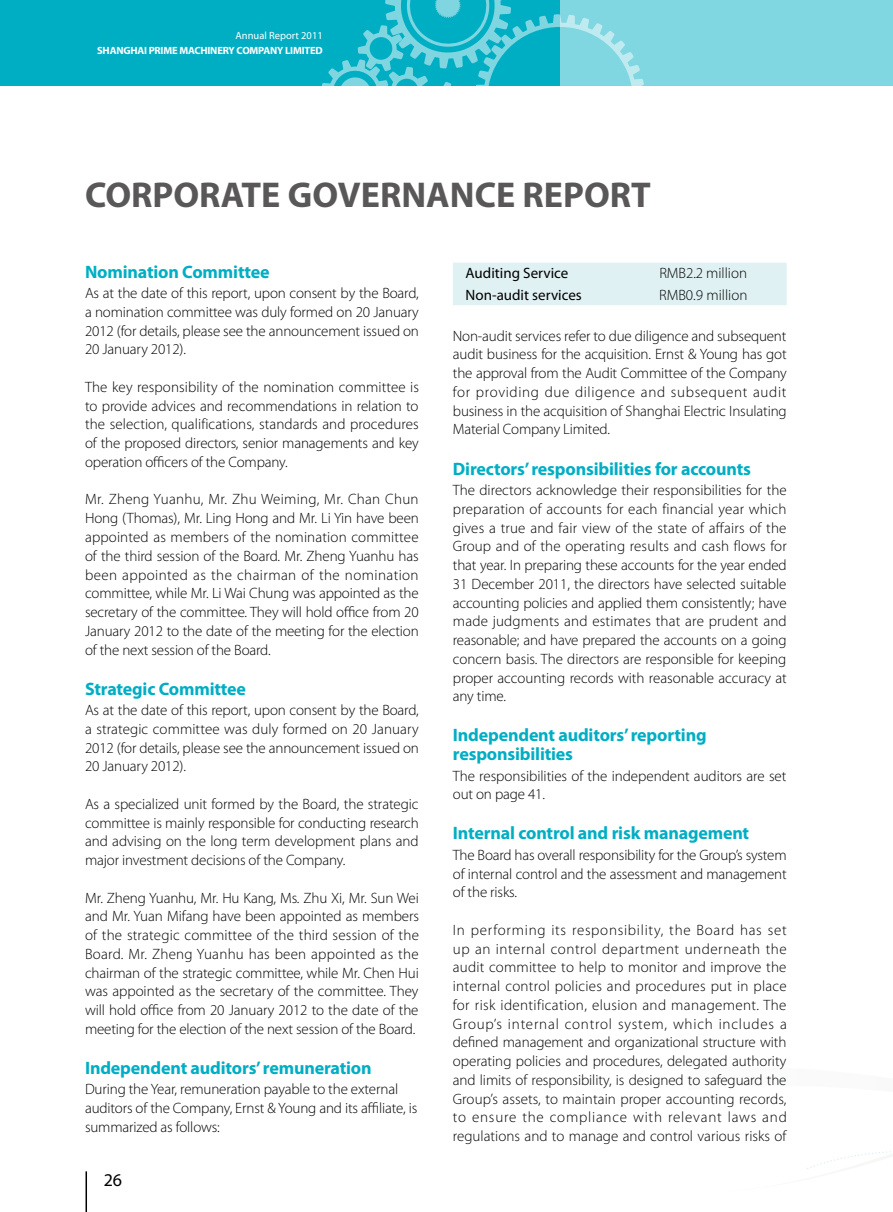
<style>
.page{position:relative;width:893px;height:1212px;background:#fff}
.page>*{position:absolute;margin:0;border:0;box-sizing:border-box;transform-origin:0 0}
.t1{font:700 36px "Myriad Pro";color:#595757}
.t2{font:700 18px/18.8px "Myriad Pro";letter-spacing:-.01em;color:#00aec4}
.t3{font:18px "Myriad Pro";color:#000}
.t4{font:300 15px/18.8px "Myriad Pro";letter-spacing:-.01em;color:#000;text-align:justify}
.t5{font:15px "Myriad Pro";color:#000}
.t6{font:700 10.5px "Myriad Pro";letter-spacing:-.02em;color:#fff}
.t7{font:10.5px "Myriad Pro";color:#fff}
</style>
<div class="page">
<hr style="left:86px;top:1171px;width:1px;height:41px;background:#000">
<div style="left:0;top:0;width:559px;height:85px;background:#00aec4"></div>
<div style="left:559px;top:0;width:334px;height:85px;background:#80d6e1"></div>
<hr style="left:892px;top:0;width:1px;height:85px;background:#00aec4">
<svg style="left:301px;top:0;width:486px;height:305px"></svg>
<p class="t7" style="left:236px;top:29px;width:89px">Annual Report 2011</p>
<p class="t6" style="left:97px;top:43px;width:227px">SHANGHAI PRIME MACHINERY COMPANY LIMITED</p>
<h1 class="t1" style="left:85px;top:171px;width:567px">CORPORATE GOVERNANCE REPORT</h1>
<p class="t2" style="left:85px;top:262px;width:186px">Nomination Committee</p>
<p class="t4" style="left:85px;top:284px;width:335px">As at the date of this report, upon consent by the Board, a nomination committee was duly formed on 20 January 2012 (for details, please see the announcement issued on 20 January 2012).</p>
<p class="t4" style="left:85px;top:377px;width:335px">The key responsibility of the nomination committee is to provide advices and recommendations in relation to the selection, qualifications, standards and procedures of the proposed directors, senior managements and key operation officers of the Company.</p>
<p class="t4" style="left:85px;top:490px;width:335px">Mr. Zheng Yuanhu, Mr. Zhu Weiming, Mr. Chan Chun Hong (Thomas), Mr. Ling Hong and Mr. Li Yin have been appointed as members of the nomination committee of the third session of the Board. Mr. Zheng Yuanhu has been appointed as the chairman of the nomination committee, while Mr. Li Wai Chung was appointed as the secretary of the committee. They will hold office from 20<br>January 2012 to the date of the meeting for the election of the next session of the Board.</p>
<p class="t2" style="left:85px;top:678px;width:163px">Strategic Committee</p>
<p class="t4" style="left:85px;top:700px;width:335px">As at the date of this report, upon consent by the Board, a strategic committee was duly formed on 20 January 2012 (for details, please see the announcement issued on 20 January 2012).</p>
<p class="t4" style="left:85px;top:794px;width:335px">As a specialized unit formed by the Board, the strategic committee is mainly responsible for conducting research and advising on the long term development plans and major investment decisions of the Company.</p>
<p class="t4" style="left:85px;top:888px;width:335px">Mr. Zheng Yuanhu, Mr. Hu Kang, Ms. Zhu Xi, Mr. Sun Wei and Mr. Yuan Mifang have been appointed as members of the strategic committee of the third session of the Board. Mr. Zheng Yuanhu has been appointed as the chairman of the strategic committee, while Mr. Chen Hui was appointed as the secretary of the committee. They will hold office from 20 January 2012 to the date of the meeting for the election of the next session of the Board.</p>
<p class="t2" style="left:85px;top:1058px;width:288px">Independent auditors’ remuneration</p>
<p class="t4" style="left:85px;top:1080px;width:334px;text-align:left">During the Year, remuneration payable to the external auditors of the Company, Ernst &amp; Young and its affiliate, is summarized as follows:</p>
<p class="t3" style="left:104px;top:1168px;width:20px">26</p>
<p class="t5" style="left:466px;top:264px;width:104px">Auditing Service</p>
<p class="t4" style="left:659px;top:264px;width:89px">RMB2.2 million</p>
<p class="t5" style="left:466px;top:285px;width:118px">Non-audit services</p>
<p class="t4" style="left:659px;top:285px;width:90px">RMB0.9 million</p>
<p class="t4" style="left:453px;top:326px;width:335px">Non-audit services refer to due diligence and subsequent audit business for the acquisition. Ernst &amp; Young has got the approval from the Audit Committee of the Company for providing due diligence and subsequent audit business in the acquisition of Shanghai Electric Insulating Material Company Limited.</p>
<p class="t2" style="left:453px;top:458px;width:300px">Directors’ responsibilities for accounts</p>
<p class="t4" style="left:453px;top:480px;width:336px">The directors acknowledge their responsibilities for the preparation of accounts for each financial year which gives a true and fair view of the state of affairs of the Group and of the operating results and cash flows for that year. In preparing these accounts for the year ended 31 December 2011, the directors have selected suitable accounting policies and applied them consistently; have made judgments and estimates that are prudent and reasonable; and have prepared the accounts on a going concern basis. The directors are responsible for keeping proper accounting records with reasonable accuracy at any time.</p>
<p class="t2" style="left:453px;top:725px;width:255px">Independent auditors’ reporting responsibilities</p>
<p class="t4" style="left:453px;top:766px;width:335px">The responsibilities of the independent auditors are set out on page 41.</p>
<p class="t2" style="left:453px;top:823px;width:298px">Internal control and risk management</p>
<p class="t4" style="left:453px;top:845px;width:335px">The Board has overall responsibility for the Group’s system of internal control and the assessment and management of the risks.</p>
<p class="t4" style="left:453px;top:920px;width:336px">In performing its responsibility, the Board has set up an internal control department underneath the audit committee to help to monitor and improve the internal control policies and procedures put in place for risk identification, elusion and management. The Group’s internal control system, which includes a defined management and organizational structure with operating policies and procedures, delegated authority and limits of responsibility, is designed to safeguard the Group’s assets, to maintain proper accounting records, to ensure the compliance with relevant laws and regulations and to manage and control various risks of</p>
</div>
